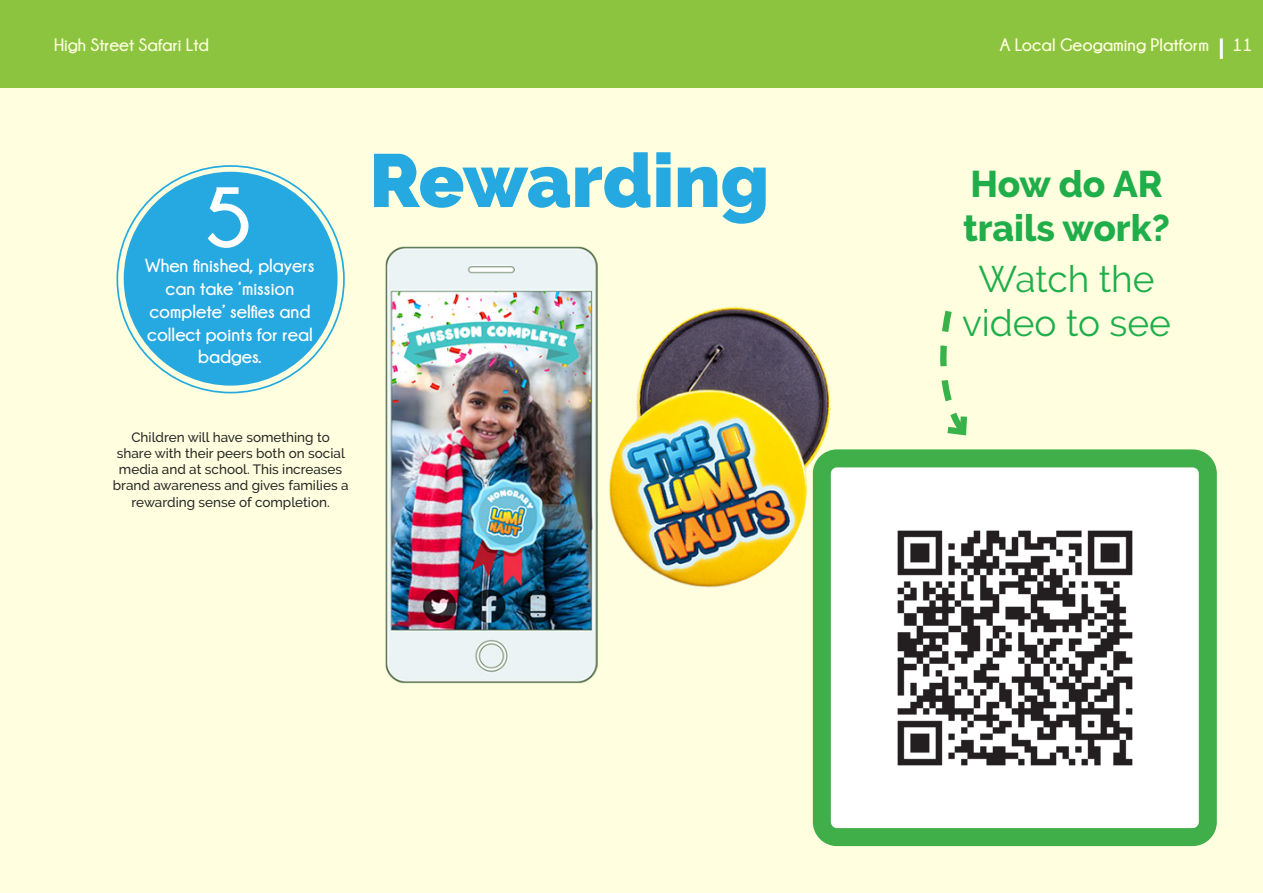
<style>
.page{position:relative;width:1263px;height:893px;background:#fff}
.page>*{position:absolute;margin:0;border:0;box-sizing:border-box;transform-origin:0 0}
.t1{font:700 85.65px "Champagne&Limousines";color:#fff}
.t2{font:900 75px "Raleway";color:#26a8e0}
.t3{font:800 37.05px/44.4px "Raleway";color:#20ae4b}
.t4{font:37.05px/44.4px "Raleway";color:#20ae4b;text-align:center}
.t5{font:700 19.05px/22.8px "Champagne&Limousines";color:#fff;text-align:center}
.t6{font:700 18px "Champagne&Limousines";color:#ffffdf}
.t7{font:500 13.5px/16.2px "Raleway";color:#282828;text-align:center}
</style>
<div class="page">
<div style="left:0;top:0;width:1263px;height:88px;background:#8cc440"></div>
<div style="left:0;top:88px;width:1263px;height:805px;background:#ffffdf"></div>
<hr style="left:1220px;top:38px;width:3px;height:21px;background:#fff">
<svg style="left:117px;top:166px;width:227px;height:227px"></svg>
<div style="left:124px;top:172px;width:214px;height:214px;background:#26a8e0;border-radius:50%"></div>
<img style="left:385px;top:246px;width:212px;height:438px">
<div style="left:822px;top:458px;width:386px;height:379px;background:#fff;border-radius:15px"></div>
<div style="left:813px;top:449px;width:404px;height:397px;border:18px solid #40ae49;border-radius:15px"></div>
<img style="left:897px;top:530px;width:236px;height:236px">
<svg style="left:940px;top:310px;width:27px;height:126px"></svg>
<img style="left:610px;top:306px;width:226px;height:362px">
<h3 class="t6" style="left:54px;top:35px;width:156px">High Street Safari Ltd</h3>
<h3 class="t6" style="left:1000px;top:35px;width:211px">A Local Geogaming Platform</h3>
<h3 class="t6" style="left:1232px;top:35px;width:22px">11</h3>
<p class="t1" style="left:204px;top:171px;width:49px">5</p>
<p class="t5" style="left:145px;top:254px;width:171px">When finished, players can take ‘mission complete’ selfies and collect points for real badges.</p>
<p class="t2" style="left:369px;top:137px;width:401px">Rewarding</p>
<p class="t7" style="left:113px;top:429px;width:237px">Children will have something to share with their peers both on social media and at school. This increases brand awareness and gives families a rewarding sense of completion.</p>
<p class="t3" style="left:963px;top:162px;width:208px">How do AR trails work?</p>
<p class="t4" style="left:962px;top:256px;width:210px">Watch the video to see</p>
</div>
